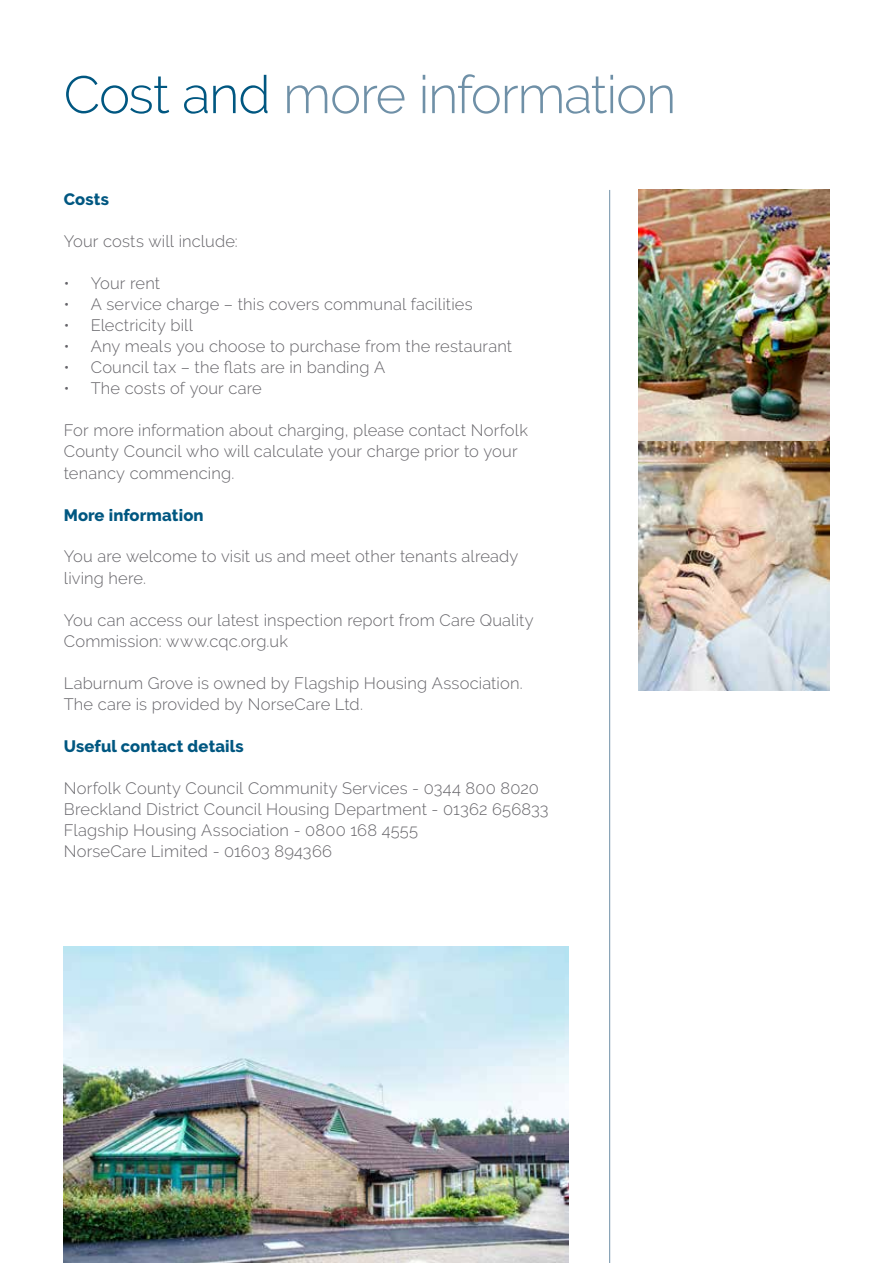
<style>
.page{position:relative;width:893px;height:1263px;background:#fff}
.page>*{position:absolute;margin:0;border:0;box-sizing:border-box;transform-origin:0 0}
.t1{font:300 52.5px "Raleway";letter-spacing:-.02em;color:#6f90a7}
.t2{font:300 16.5px/21px "Raleway";letter-spacing:.01em;color:#66656a}
.t3{font:800 16.5px "Raleway";letter-spacing:.01em;color:#005781}
.s1{color:#005781}
</style>
<div class="page">
<hr style="left:609px;top:190px;width:1px;height:1073px;background:#6f90a7">
<img style="left:638px;top:190px;width:191px;height:500px">
<img style="left:64px;top:947px;width:504px;height:316px">
<h1 class="t1" style="left:64px;top:64px;width:614px"><span class="s1">Cost and</span> more information</h1>
<p class="t3" style="left:64px;top:190px;width:47px">Costs</p>
<p class="t2" style="left:64px;top:231px;width:176px">Your costs will include:</p>
<p class="t2" style="left:64px;top:273px;width:98px">• Your rent</p>
<p class="t2" style="left:64px;top:294px;width:410px">• A service charge – this covers communal facilities</p>
<p class="t2" style="left:64px;top:315px;width:131px">• Electricity bill</p>
<p class="t2" style="left:64px;top:336px;width:450px">• Any meals you choose to purchase from the restaurant</p>
<p class="t2" style="left:64px;top:357px;width:323px">• Council tax – the flats are in banding A</p>
<p class="t2" style="left:64px;top:378px;width:199px">• The costs of your care</p>
<p class="t2" style="left:64px;top:420px;width:466px">For more information about charging, please contact Norfolk<br>County Council who will calculate your charge prior to your tenancy commencing.</p>
<p class="t3" style="left:64px;top:505px;width:141px">More information</p>
<p class="t2" style="left:64px;top:546px;width:456px">You are welcome to visit us and meet other tenants already living here.</p>
<p class="t2" style="left:64px;top:609px;width:472px">You can access our latest inspection report from Care Quality<br>Commission: www.cqc.org.uk</p>
<p class="t2" style="left:64px;top:672px;width:461px">Laburnum Grove is owned by Flagship Housing Association.<br>The care is provided by NorseCare Ltd.</p>
<p class="t3" style="left:64px;top:736px;width:182px">Useful contact details</p>
<p class="t2" style="left:64px;top:777px;width:486px">Norfolk County Council Community Services - 0344 800 8020<br>Breckland District Council Housing Department - 01362 656833<br>Flagship Housing Association - 0800 168 4555<br>NorseCare Limited - 01603 894366</p>
</div>
